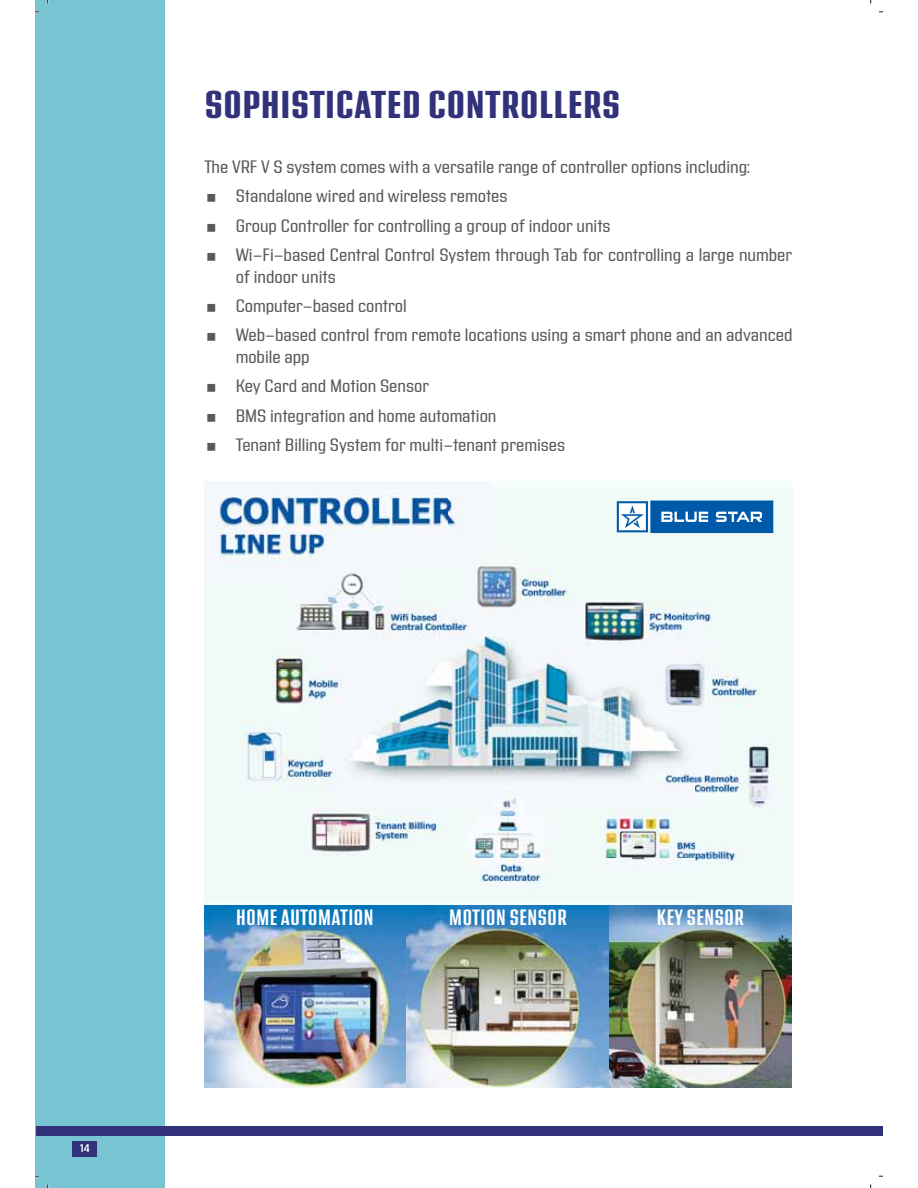
<style>
.page{position:relative;width:918px;height:1188px;background:#fff}
.page>*{position:absolute;margin:0;border:0;box-sizing:border-box;transform-origin:0 0}
.t1{font:700 condensed 38.7px "Address Sans Pro";color:#32327b}
.t2{font:600 condensed 22.2px "Address Sans Pro";color:#fff}
.t3{font:18px/29.4px "Address Sans Pro";color:#58595b}
.t4{font:600 11.1px "Address Sans Pro";color:#fff}
</style>
<div class="page">
<div style="left:36px;top:0;width:129px;height:1188px;background:#79c4d3"></div>
<div style="left:72px;top:1141px;width:25px;height:16px;background:#32327b"></div>
<div style="left:36px;top:1126px;width:846px;height:9px;background:#32327b"></div>
<img style="left:205px;top:482px;width:587px;height:606px">
<div style="left:651px;top:501px;width:122px;height:31px;background:#005aaa"></div>
<div style="left:650px;top:501px;width:123px;height:32px;border:1px solid #005aaa"></div>
<svg style="left:661px;top:512px;width:47px;height:10px"></svg>
<svg style="left:716px;top:512px;width:46px;height:10px"></svg>
<svg style="left:617px;top:501px;width:31px;height:31px"></svg>
<h1 class="t1" style="left:204px;top:83px;width:418px">SOPHISTICATED CONTROLLERS</h1>
<p class="t3" style="left:236px;top:153px;width:558px;text-indent:-31px">The VRF V S system comes with a versatile range of controller options including:<br>Standalone wired and wireless remotes<br>Group Controller for controlling a group of indoor units<br>Wi-Fi-based Central Control System through Tab for controlling a large number</p>
<p class="t3" style="left:236px;top:262px;width:558px">of indoor units<br>Computer-based control<br>Web-based control from remote locations using a smart phone and an advanced</p>
<p class="t3" style="left:236px;top:343px;width:331px">mobile app<br>Key Card and Motion Sensor<br>BMS integration and home automation<br>Tenant Billing System for multi-tenant premises</p>
<p class="t4" style="left:80px;top:1142px;width:11px">14</p>
<p class="t2" style="left:236px;top:905px;width:140px">HOME AUTOMATION</p>
<p class="t2" style="left:449px;top:905px;width:120px">MOTION SENSOR</p>
<p class="t2" style="left:657px;top:905px;width:89px">KEY SENSOR</p>
</div>
